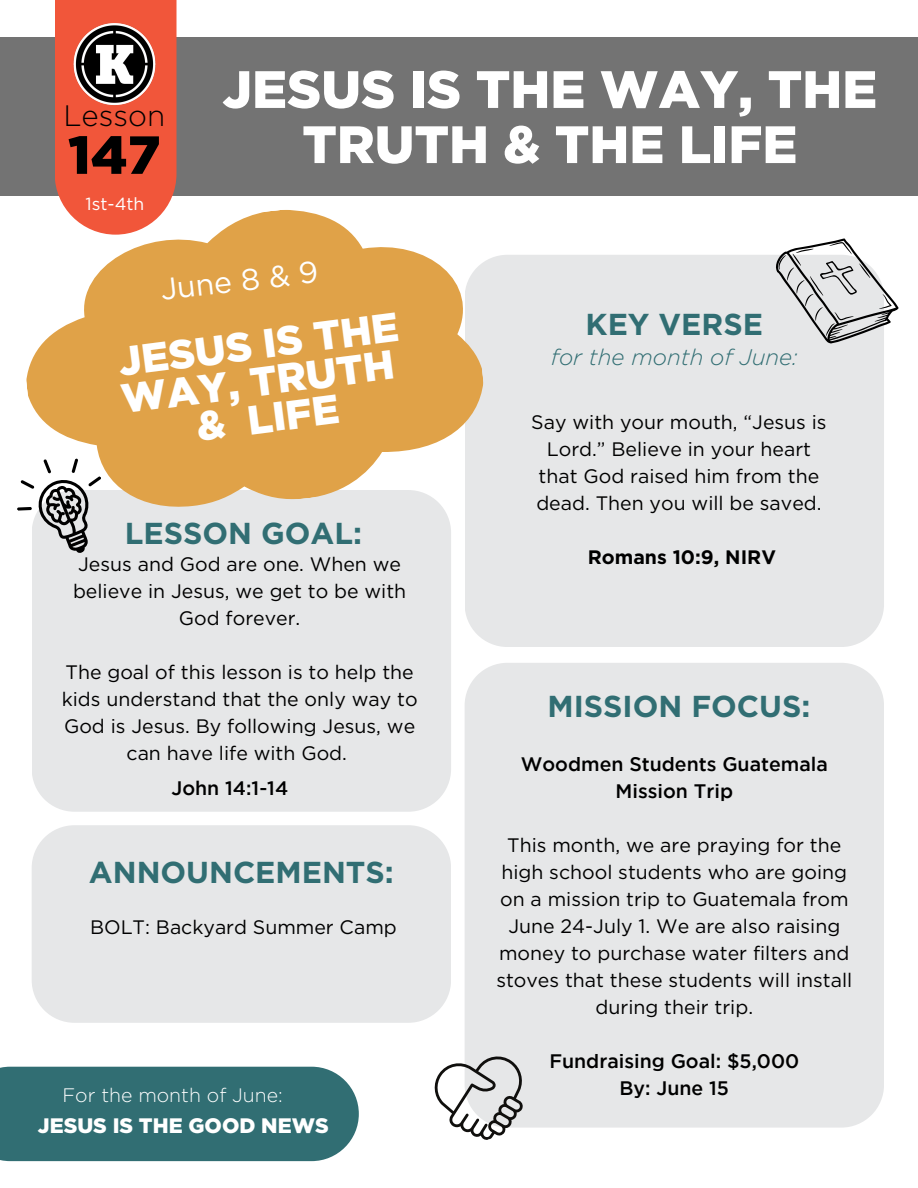
<style>
.page{position:relative;width:918px;height:1188px;background:#fff}
.page>*{position:absolute;margin:0;border:0;box-sizing:border-box;transform-origin:0 0}
.t1{font:900 53.55px "Gotham";color:#000}
.t2{font:900 52.5px/55.2px "Gotham";color:#fff;text-align:center}
.t3{font:900 40.8px/37px "Gotham";color:#fff;text-align:center}
.t4{font:700 30.3px "Gotham";color:#316e73}
.t5{font:30.3px "Gotham";color:#fff}
.t6{font:300 29.55px "Gotham";color:#000}
.t7{font:italic 300 22.5px "Gotham";color:#316e73}
.t8{font:900 21px "Gotham";color:#fff}
.t9{font:19.5px/27px "Gotham";color:#000;text-align:center}
.t10{font:500 19.5px/27px "Gotham";color:#000;text-align:center}
.t11{font:300 19.5px "Gotham";color:#fff}
.t12{font:700 19.5px "Gotham";color:#000}
.t13{font:17.55px "Gotham";color:#fff}
</style>
<div class="page">
<div style="left:0;top:38px;width:918px;height:158px;background:#737373"></div>
<div style="left:55px;top:0;width:122px;height:210px;background:#f1563a"></div>
<div style="left:32px;top:512px;width:419px;height:300px;background:#e6e7e8"></div>
<div style="left:465px;top:663px;width:419px;height:465px;background:#e6e7e8"></div>
<div style="left:465px;top:255px;width:419px;height:392px;background:#e6e7e8"></div>
<div style="left:0;top:1067px;width:359px;height:94px;background:#316e73"></div>
<svg style="left:774px;top:238px;width:125px;height:105px"></svg>
<img style="left:50px;top:14px;width:129px;height:99px">
<svg style="left:434px;top:1050px;width:99px;height:90px"></svg>
<div style="left:32px;top:825px;width:419px;height:198px;background:#e6e7e8"></div>
<svg style="left:17px;top:480px;width:88px;height:81px"></svg>
<svg style="left:26px;top:210px;width:457px;height:302px;fill:#e0a248"></svg>
<h5 class="t6" style="left:63px;top:98px;width:103px">Lesson</h5>
<p class="t1" style="left:68px;top:122px;width:94px">147</p>
<p class="t13" style="left:86px;top:196px;width:60px">1st-4th</p>
<h4 class="t2" style="left:222px;top:60px;width:656px">JESUS IS THE WAY, THE<br>TRUTH &amp; THE LIFE</h4>
<p class="t5" style="left:159px;top:275px;width:160px;rotate:-6deg">June 8 &amp; 9</p>
<h4 class="t3" style="left:116px;top:342px;width:283px;rotate:-7deg">JESUS IS THE</h4>
<h4 class="t3" style="left:119px;top:379px;width:277px;rotate:-7deg">WAY, TRUTH &amp; LIFE</h4>
<p class="t4" style="left:125px;top:515px;width:239px">LESSON GOAL:</p>
<p class="t9" style="left:73px;top:551px;width:335px">Jesus and God are one. When we believe in Jesus, we get to be with<br>God forever.</p>
<h1 class="t9" style="left:62px;top:659px;width:357px">The goal of this lesson is to help the kids understand that the only way to<br>God is Jesus. By following Jesus, we can have life with God.</h1>
<p class="t10" style="left:171px;top:774px;width:118px">John 14:1-14</p>
<h4 class="t4" style="left:89px;top:854px;width:306px">ANNOUNCEMENTS:</h4>
<p class="t9" style="left:90px;top:913px;width:308px">BOLT: Backyard Summer Camp</p>
<p class="t11" style="left:62px;top:1083px;width:222px">For the month of June:</p>
<p class="t8" style="left:38px;top:1113px;width:292px">JESUS IS THE GOOD NEWS</p>
<p class="t4" style="left:586px;top:306px;width:179px">KEY VERSE</p>
<p class="t7" style="left:551px;top:343px;width:248px">for the month of June:</p>
<p class="t9" style="left:531px;top:408px;width:297px">Say with your mouth, “Jesus is<br>Lord.” Believe in your heart that God raised him from the dead. Then you will be saved.</p>
<h5 class="t12" style="left:588px;top:545px;width:190px">Romans 10:9, NIRV</h5>
<h3 class="t4" style="left:548px;top:688px;width:264px">MISSION FOCUS:</h3>
<h4 class="t10" style="left:521px;top:750px;width:309px">Woodmen Students Guatemala<br>Mission Trip</h4>
<p class="t9" style="left:496px;top:831px;width:357px">This month, we are praying for the high school students who are going on a mission trip to Guatemala from<br>June 24-July 1. We are also raising money to purchase water filters and stoves that these students will install during their trip.</p>
<p class="t10" style="left:549px;top:1047px;width:251px">Fundraising Goal: $5,000</p>
<p class="t10" style="left:620px;top:1074px;width:111px">By: June 15</p>
</div>
